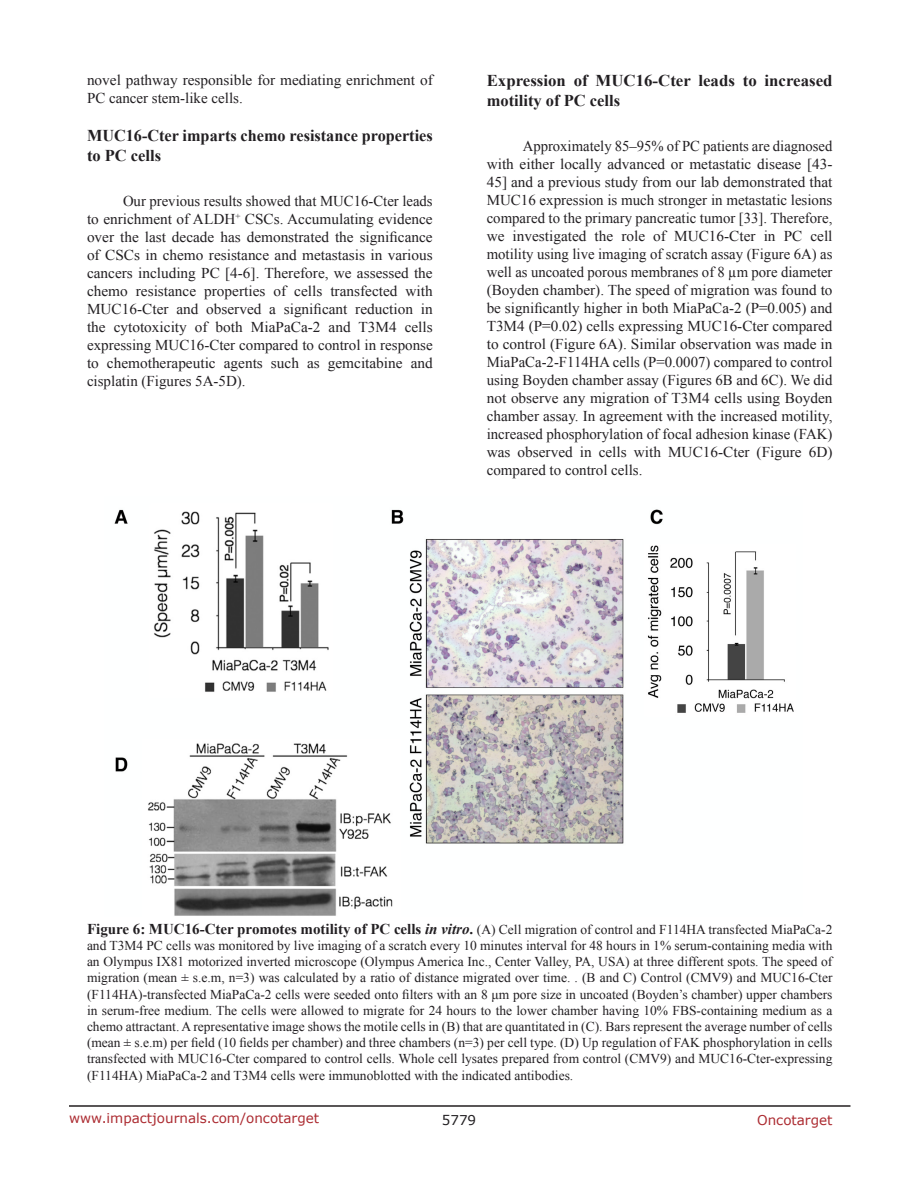
<style>
.page{position:relative;width:918px;height:1188px;background:#fff}
.page>*{position:absolute;margin:0;border:0;box-sizing:border-box;transform-origin:0 0}
.SubHeading{font:700 16.5px/19.8px "Times New Roman";color:#221f22}
.BodyText{font:15px/18px "Times New Roman";color:#221f22;text-align:justify}
.FigureText{font:13.5px/16.2px "Times New Roman";color:#221f22;text-align:justify}
.t1{font:13.5px "Verdana";color:#ac2b31}
.t2{font:13.5px "Verdana";color:#221f22}
.s1{font-weight:700;font-size:15px}
.s2{font-weight:700;font-style:italic;font-size:15px}
</style>
<div class="page">
<hr style="left:69px;top:1105px;width:781px;height:2px;background:#231f20">
<img style="left:114px;top:509px;width:680px;height:407px">
<p class="BodyText" style="left:87px;top:71px;width:347px">novel pathway responsible for mediating enrichment of<br>PC cancer stem-like cells.</p>
<p class="SubHeading" style="left:87px;top:125px;width:347px">MUC16-Cter imparts chemo resistance properties to PC cells</p>
<p class="BodyText" style="left:87px;top:192px;width:347px;text-indent:36px">Our previous results showed that MUC16-Cter leads to enrichment of ALDH<sup>+</sup> CSCs. Accumulating evidence over the last decade has demonstrated the significance of CSCs in chemo resistance and metastasis in various cancers including PC [4-6]. Therefore, we assessed the chemo resistance properties of cells transfected with MUC16-Cter and observed a significant reduction in the cytotoxicity of both MiaPaCa-2 and T3M4 cells expressing MUC16-Cter compared to control in response to chemotherapeutic agents such as gemcitabine and cisplatin (Figures 5A-5D).</p>
<p class="SubHeading" style="left:487px;top:70px;width:347px">Expression of MUC16-Cter leads to increased motility of PC cells</p>
<p class="BodyText" style="left:487px;top:137px;width:347px;text-indent:36px">Approximately 85–95% of PC patients are diagnosed with either locally advanced or metastatic disease [43- 45] and a previous study from our lab demonstrated that MUC16 expression is much stronger in metastatic lesions compared to the primary pancreatic tumor [33]. Therefore, we investigated the role of MUC16-Cter in PC cell motility using live imaging of scratch assay (Figure 6A) as well as uncoated porous membranes of 8 µm pore diameter (Boyden chamber). The speed of migration was found to be significantly higher in both MiaPaCa-2 (P=0.005) and T3M4 (P=0.02) cells expressing MUC16-Cter compared to control (Figure 6A). Similar observation was made in MiaPaCa-2-F114HA cells (P=0.0007) compared to control using Boyden chamber assay (Figures 6B and 6C). We did not observe any migration of T3M4 cells using Boyden chamber assay. In agreement with the increased motility, increased phosphorylation of focal adhesion kinase (FAK) was observed in cells with MUC16-Cter (Figure 6D) compared to control cells.</p>
<p class="FigureText" style="left:87px;top:921px;width:747px"><span class="s1">Figure 6: MUC16-Cter promotes motility of PC cells</span> <span class="s2">in vitro</span><span class="s1">.</span> (A) Cell migration of control and F114HA transfected MiaPaCa-2 and T3M4 PC cells was monitored by live imaging of a scratch every 10 minutes interval for 48 hours in 1% serum-containing media with an Olympus IX81 motorized inverted microscope (Olympus America Inc., Center Valley, PA, USA) at three different spots. The speed of migration (mean ± s.e.m, n=3) was calculated by a ratio of distance migrated over time. . (B and C) Control (CMV9) and MUC16-Cter (F114HA)-transfected MiaPaCa-2 cells were seeded onto filters with an 8 μm pore size in uncoated (Boyden’s chamber) upper chambers in serum-free medium. The cells were allowed to migrate for 24 hours to the lower chamber having 10% FBS-containing medium as a chemo attractant. A representative image shows the motile cells in (B) that are quantitated in (C). Bars represent the average number of cells (mean ± s.e.m) per field (10 fields per chamber) and three chambers (n=3) per cell type. (D) Up regulation of FAK phosphorylation in cells transfected with MUC16-Cter compared to control cells. Whole cell lysates prepared from control (CMV9) and MUC16-Cter-expressing (F114HA) MiaPaCa-2 and T3M4 cells were immunoblotted with the indicated antibodies.</p>
<p class="t1" style="left:69px;top:1109px;width:252px">www.impactjournals.com/oncotarget</p>
<p class="t2" style="left:442px;top:1111px;width:36px">5779</p>
<p class="t1" style="left:757px;top:1111px;width:77px">Oncotarget</p>
</div>
